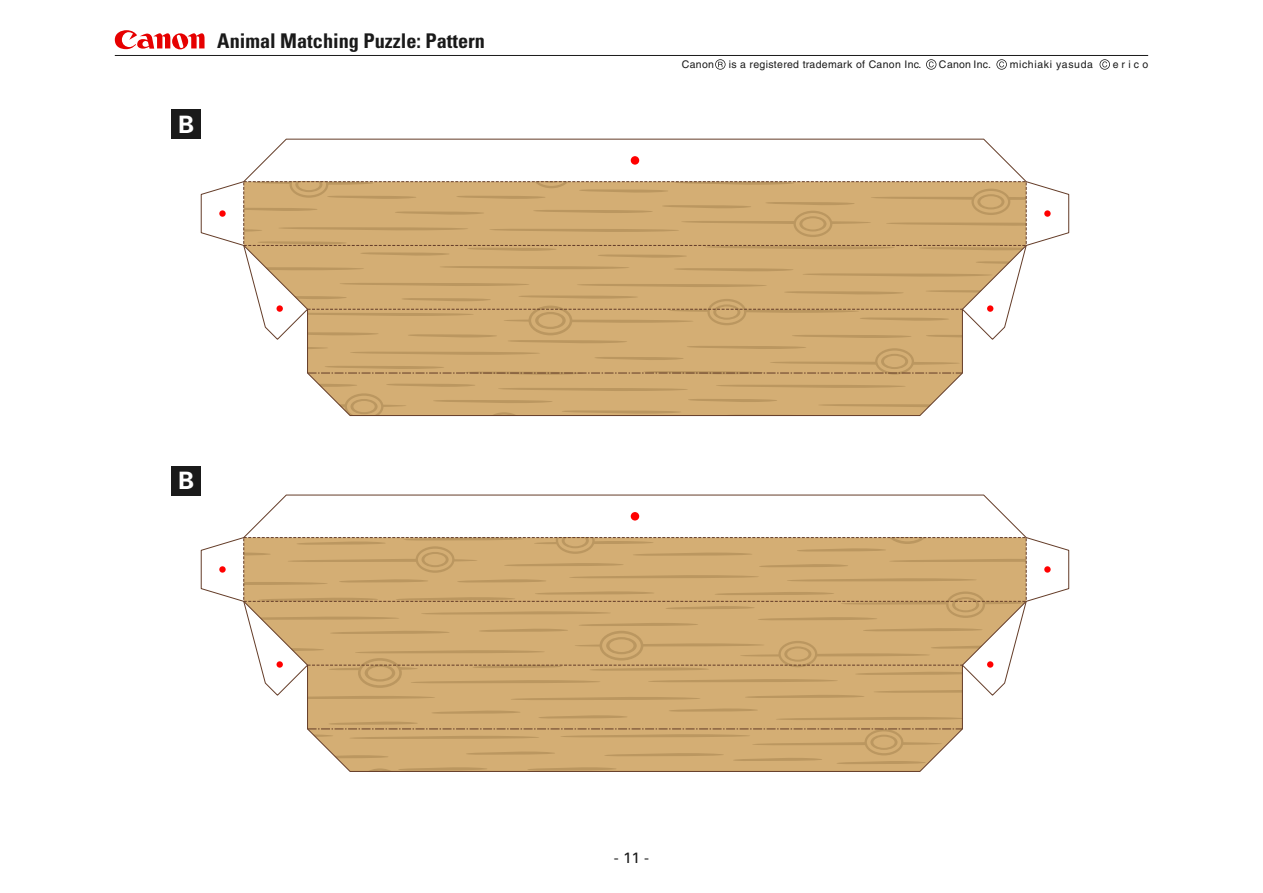
<style>
.page{position:relative;width:1263px;height:893px;background:#fff}
.page>*{position:absolute;margin:0;border:0;box-sizing:border-box;transform-origin:0 0}
.t1{font:700 24px "Univers";color:#fff}
.t2{font:700 condensed 20.25px "Univers";color:#1a1a1a}
.t3{font:15px "Univers";color:#1a1a1a}
.t4{font:10.5px "Helvetica";letter-spacing:.03em;color:#1a1a1a}
.t5{font:10.5px "Helvetica";letter-spacing:.06em;color:#1a1a1a}
</style>
<div class="page">
<svg style="left:200px;top:138px;width:869px;height:278px"></svg>
<svg style="left:200px;top:494px;width:869px;height:278px"></svg>
<div style="left:171px;top:109px;width:30px;height:30px;background:#1a1a1a"></div>
<div style="left:171px;top:466px;width:30px;height:30px;background:#1a1a1a"></div>
<div style="left:631px;top:156px;width:8px;height:9px;background:#f00;border-radius:50%"></div>
<div style="left:631px;top:512px;width:8px;height:9px;background:#f00;border-radius:50%"></div>
<svg style="left:219px;top:210px;width:7px;height:7px"></svg>
<div style="left:276px;top:305px;width:7px;height:7px;background:#f00;border-radius:50%"></div>
<svg style="left:1044px;top:210px;width:7px;height:7px"></svg>
<svg style="left:219px;top:566px;width:7px;height:7px"></svg>
<svg style="left:1044px;top:566px;width:7px;height:7px"></svg>
<div style="left:987px;top:305px;width:6px;height:7px;background:#f00;border-radius:50%"></div>
<svg style="left:276px;top:661px;width:7px;height:7px"></svg>
<div style="left:987px;top:661px;width:6px;height:7px;background:#f00;border-radius:50%"></div>
<svg style="left:115px;top:30px;width:90px;height:19px"></svg>
<hr style="left:115px;top:55px;width:1033px;height:1px;background:#1a1a1a">
<svg style="left:1099px;top:59px;width:11px;height:11px"></svg>
<svg style="left:996px;top:59px;width:11px;height:11px"></svg>
<svg style="left:926px;top:59px;width:10px;height:11px"></svg>
<svg style="left:715px;top:59px;width:10px;height:11px"></svg>
<h2 class="t2" style="left:217px;top:29px;width:269px">Animal Matching Puzzle: Pattern</h2>
<h1 class="t1" style="left:178px;top:110px;width:18px">B</h1>
<h1 class="t1" style="left:178px;top:466px;width:18px">B</h1>
<p class="t4" style="left:682px;top:58px;width:34px">Canon</p>
<p class="t4" style="left:729px;top:58px;width:194px">is a registered trademark of Canon Inc.</p>
<p class="t4" style="left:939px;top:58px;width:54px">Canon Inc.</p>
<p class="t5" style="left:1010px;top:58px;width:85px">michiaki yasuda</p>
<p class="t4" style="left:1113px;top:58px;width:37px">erico</p>
<h3 class="t3" style="left:614px;top:849px;width:37px">-11-</h3>
</div>
